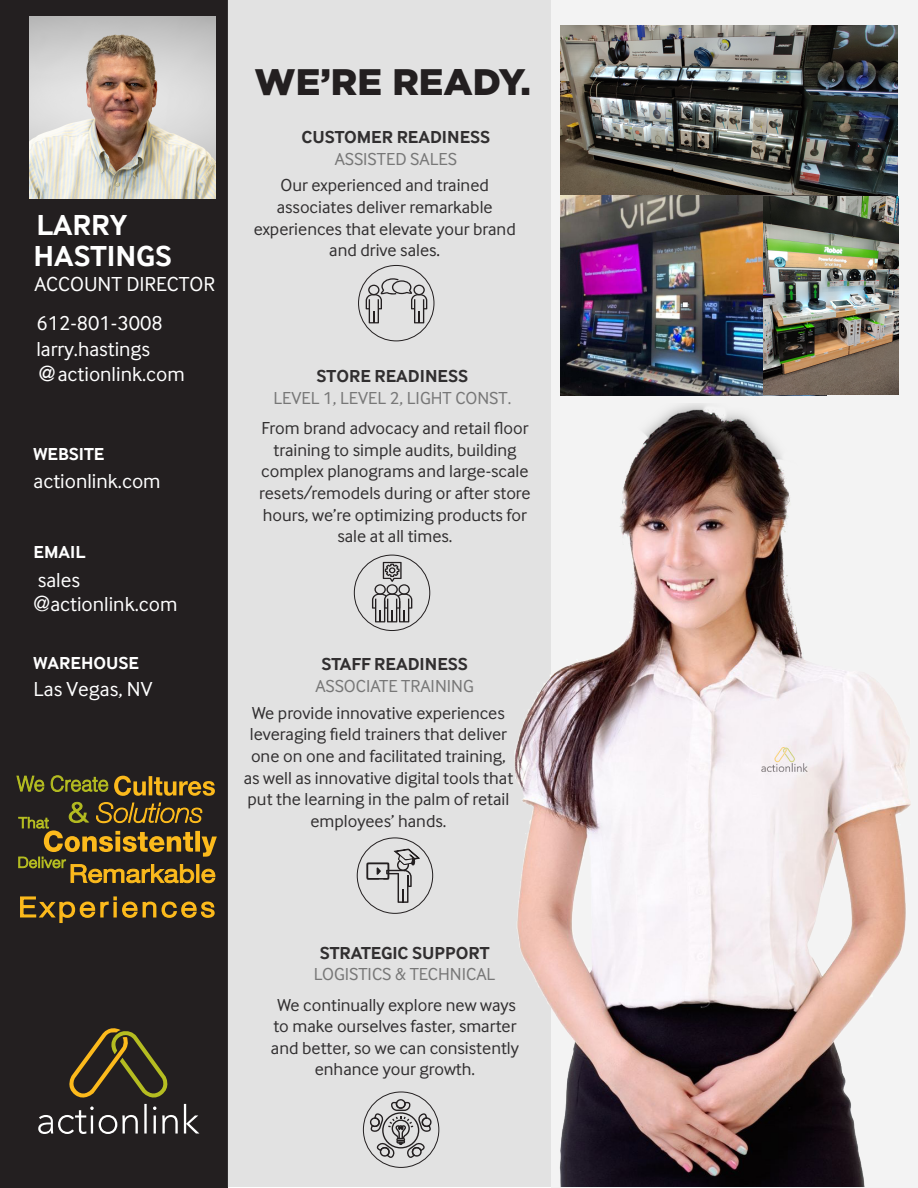
<style>
.page{position:relative;width:918px;height:1188px;background:#fff}
.page>*{position:absolute;margin:0;border:0;box-sizing:border-box;transform-origin:0 0}
.t1{font:900 36.9px "Gotham";color:#231f20}
.t2{font:700 30px/31px "Inter Face";color:#fff}
.t3{font:21px/38.7px "Inter Face";color:#fff}
.Paragraph_Style_2{font:18px/21.6px "Inter Face";color:#312f30;text-align:center}
.t4{font:18px/21.6px "Inter Face";color:#777;text-align:center}
.t5{font:700 18px/21.6px "Inter Face";color:#312f30;text-align:center}
.t6{font:700 18px "Inter Face";color:#fff}
.s1{font-family:"Helvetica"}
.s2{font-family:"Helvetica Neue"}
.s3{font-weight:400;color:#777}
.s4{color:#231f20}
.s5{font-weight:700;color:#312f30}
</style>
<div class="page">
<div style="left:551px;top:0;width:367px;height:1188px;background:#f3f3f3"></div>
<div style="left:0;top:0;width:228px;height:1188px;background:#231f20"></div>
<div style="left:228px;top:0;width:323px;height:1187px;background:#e2e2e2"></div>
<img style="left:29px;top:17px;width:187px;height:181px">
<svg style="left:38px;top:1028px;width:161px;height:106px"></svg>
<div style="left:358px;top:265px;width:76px;height:76px;border:1px solid #231f20;border-radius:50%"></div>
<svg style="left:366px;top:278px;width:61px;height:45px"></svg>
<div style="left:354px;top:555px;width:76px;height:76px;border:1px solid #231f20;border-radius:50%"></div>
<svg style="left:372px;top:562px;width:40px;height:60px"></svg>
<svg style="left:17px;top:775px;width:91px;height:17px"></svg>
<svg style="left:114px;top:776px;width:101px;height:20px"></svg>
<svg style="left:18px;top:802px;width:199px;height:81px"></svg>
<svg style="left:20px;top:896px;width:195px;height:27px"></svg>
<svg style="left:370px;top:1099px;width:62px;height:59px"></svg>
<div style="left:363px;top:1092px;width:76px;height:76px;border:1px solid #231f20;border-radius:50%"></div>
<div style="left:357px;top:838px;width:76px;height:76px;border:1px solid #231f20;border-radius:50%"></div>
<svg style="left:366px;top:848px;width:55px;height:55px"></svg>
<div style="left:367px;top:863px;width:22px;height:17px;border:2px solid #231f20;border-radius:2px"></div>
<img style="left:515px;top:403px;width:396px;height:783px">
<img style="left:560px;top:26px;width:338px;height:170px">
<img style="left:560px;top:196px;width:266px;height:199px">
<img style="left:763px;top:196px;width:136px;height:198px">
<p class="t2" style="left:34px;top:210px;width:140px">LARRY<br>HASTINGS</p>
<p class="t3" style="left:34px;top:265px;width:182px">ACCOUNT DIRECTOR<br>612-801-3008</p>
<p class="t3" style="left:36px;top:336px;width:150px;line-height:25.2px">larry.hastings <span class="s1">@</span>actionlink.com</p>
<p class="t6" style="left:34px;top:444px;width:72px">WEBSITE</p>
<p class="t3" style="left:34px;top:462px;width:129px">actionlink.com</p>
<p class="t6" style="left:34px;top:542px;width:53px">EMAIL</p>
<p class="t3" style="left:34px;top:567px;width:145px;line-height:24.5px">sales <span class="s2">@</span>actionlink.com</p>
<p class="t6" style="left:34px;top:652px;width:107px">WAREHOUSE</p>
<p class="t3" style="left:34px;top:669px;width:120px">Las Vegas, NV</p>
<p class="t1" style="left:255px;top:57px;width:278px">WE’RE READY.</p>
<p class="t5" style="left:302px;top:126px;width:190px">CUSTOMER READINESS<br><span class="s3">ASSISTED SALES</span></p>
<p class="Paragraph_Style_2" style="left:254px;top:174px;width:264px">Our experienced and trained associates deliver remarkable experiences that elevate your brand and drive sales<span class="s4">.</span></p>
<p class="t4" style="left:273px;top:365px;width:239px"><span class="s5">STORE READINESS<br></span>LEVEL 1, LEVEL 2, LIGHT CONST.</p>
<p class="Paragraph_Style_2" style="left:259px;top:417px;width:273px">From brand advocacy and retail floor training to simple audits, building complex planograms and large-scale resets/remodels during or after store hours, we’re optimizing products for sale at all times.</p>
<p class="t5" style="left:321px;top:654px;width:148px">STAFF READINESS</p>
<p class="t4" style="left:315px;top:675px;width:160px">ASSOCIATE TRAINING</p>
<p class="Paragraph_Style_2" style="left:244px;top:702px;width:271px">We provide innovative experiences leveraging field trainers that deliver one on one and facilitated training, as well as innovative digital tools that put the learning in the palm of retail employees’ hands.</p>
<p class="t5" style="left:320px;top:942px;width:171px">STRATEGIC SUPPORT</p>
<p class="t4" style="left:314px;top:963px;width:183px">LOGISTICS &amp; TECHNICAL</p>
<p class="Paragraph_Style_2" style="left:271px;top:994px;width:250px">We continually explore new ways to make ourselves faster, smarter and better, so we can consistently enhance your growth.</p>
</div>
